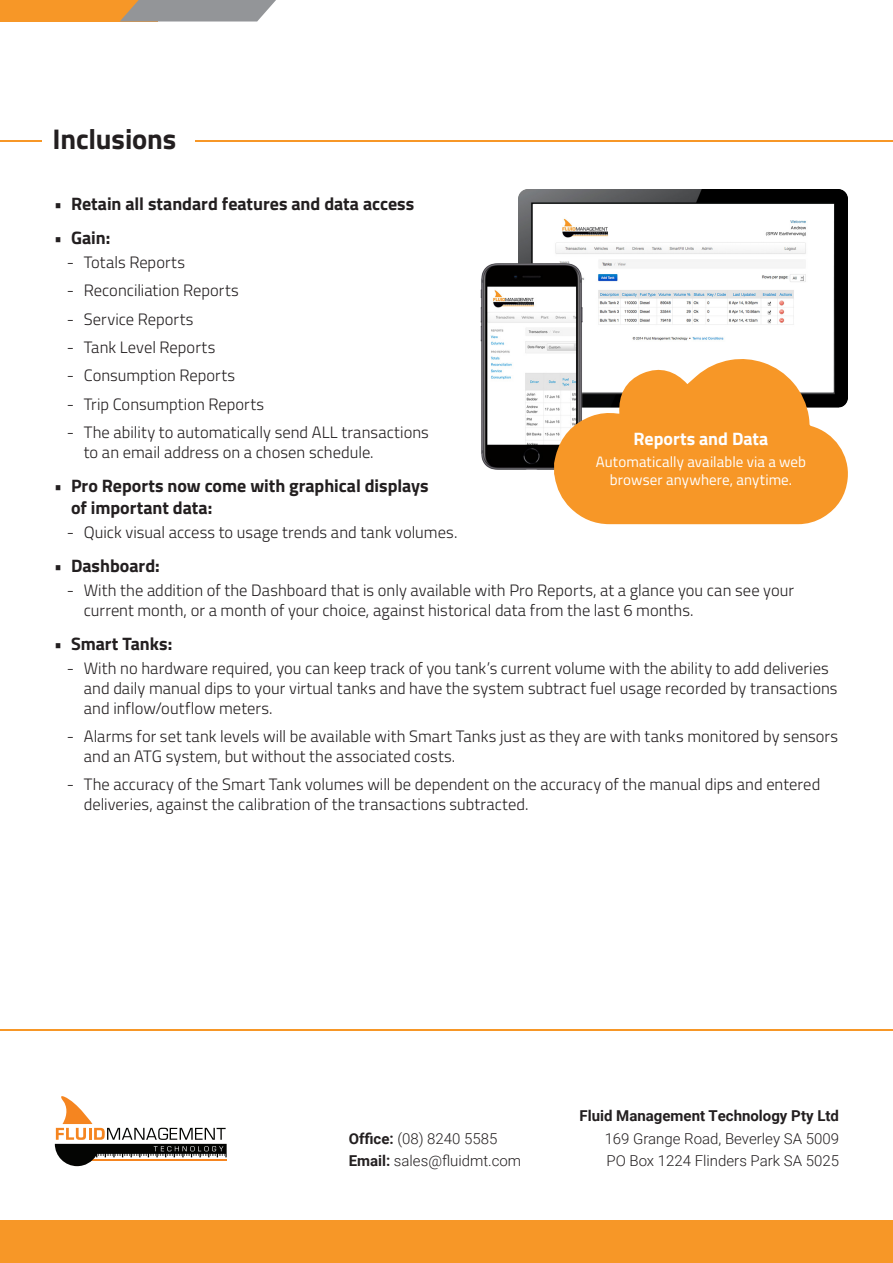
<style>
.page{position:relative;width:893px;height:1263px;background:#fff}
.page>*{position:absolute;margin:0;border:0;box-sizing:border-box;transform-origin:0 0}
.Body_text{font:700 28.5px "Titillium Web";letter-spacing:-.005em;color:#231f20}
.t1{font:700 18px/21.6px "Titillium Web";color:#231f20}
.Body_text-2{font:700 18px "Titillium Web";color:#fff}
.t2{font:300 16.5px/19.8px "Titillium Web";letter-spacing:.005em;color:#231f20}
.Small_body_text{font:300 15px "Roboto";color:#231f20}
.Body_text-3{font:15px/18px "Titillium Web";letter-spacing:.005em;color:#fff;text-align:center}
.Small_body_text-2{font:700 15px "Roboto";color:#231f20}
.s1{font-weight:700}
</style>
<div class="page">
<div style="left:0;top:0;width:158px;height:22px;background:#f79727"></div>
<svg style="left:120px;top:0;width:156px;height:22px;background:#a19d98"></svg>
<hr style="left:0;top:140px;width:893px;height:2px;background:#f79727">
<div style="left:0;top:1220px;width:893px;height:43px;background:#f79727"></div>
<hr style="left:0;top:1030px;width:893px;height:1px;background:#f79727">
<svg style="left:55px;top:1096px;width:172px;height:70px"></svg>
<div style="left:42px;top:117px;width:152px;height:32px;background:#fff"></div>
<img style="left:519px;top:189px;width:329px;height:169px">
<img style="left:480px;top:256px;width:163px;height:214px">
<svg style="left:554px;top:358px;width:294px;height:166px;fill:#f79727"></svg>
<p class="Body_text" style="left:52px;top:117px;width:125px">Inclusions</p>
<p class="t1" style="left:54px;top:192px;width:362px">• Retain all standard features and data access</p>
<p class="t1" style="left:54px;top:226px;width:58px">• Gain:</p>
<p class="t2" style="left:67px;top:252px;width:120px">- Totals Reports</p>
<p class="t2" style="left:67px;top:280px;width:174px">- Reconciliation Reports</p>
<p class="t2" style="left:67px;top:308px;width:128px">- Service Reports</p>
<p class="t2" style="left:67px;top:336px;width:150px">- Tank Level Reports</p>
<p class="t2" style="left:67px;top:365px;width:170px">- Consumption Reports</p>
<p class="t2" style="left:67px;top:393px;width:199px">- Trip Consumption Reports</p>
<p class="t2" style="left:84px;top:421px;width:347px;text-indent:-17px">- The ability to automatically send ALL transactions to an email address on a chosen schedule.</p>
<p class="t1" style="left:71px;top:474px;width:359px;text-indent:-17px">• Pro Reports now come with graphical displays of important data:</p>
<p class="t2" style="left:67px;top:521px;width:392px">- Quick visual access to usage trends and tank volumes.</p>
<p class="t1" style="left:54px;top:554px;width:107px">• Dashboard:</p>
<p class="t2" style="left:84px;top:580px;width:712px;text-indent:-17px">- With the addition of the Dashboard that is only available with Pro Reports, at a glance you can see your current month, or a month of your choice, against historical data from the last 6 months.</p>
<p class="t1" style="left:54px;top:632px;width:120px">• Smart Tanks:</p>
<p class="t2" style="left:84px;top:658px;width:755px;text-indent:-17px">- With no hardware required, you can keep track of you tank’s current volume with the ability to add deliveries and daily manual dips to your virtual tanks and have the system subtract fuel usage recorded by transactions and inflow/outflow meters.</p>
<p class="t2" style="left:84px;top:726px;width:756px;text-indent:-17px">- Alarms for set tank levels will be available with Smart Tanks just as they are with tanks monitored by sensors and an ATG system, but without the associated costs.</p>
<p class="t2" style="left:84px;top:774px;width:738px;text-indent:-17px">- The accuracy of the Smart Tank volumes will be dependent on the accuracy of the manual dips and entered deliveries, against the calibration of the transactions subtracted.</p>
<p class="Body_text-2" style="left:633px;top:425px;width:136px">Reports and Data</p>
<p class="Body_text-3" style="left:596px;top:452px;width:212px">Automatically available via a web browser anywhere, anytime.</p>
<p class="Small_body_text" style="left:349px;top:1128px;width:150px"><span class="s1">Office:</span> (08) 8240 5585</p>
<p class="Small_body_text" style="left:349px;top:1150px;width:174px"><span class="s1">Email:</span> sales@fluidmt.com</p>
<p class="Small_body_text-2" style="left:579px;top:1105px;width:261px">Fluid Management Technology Pty Ltd</p>
<p class="Small_body_text" style="left:605px;top:1128px;width:236px">169 Grange Road, Beverley SA 5009</p>
<p class="Small_body_text" style="left:606px;top:1150px;width:234px">PO Box 1224 Flinders Park SA 5025</p>
</div>
